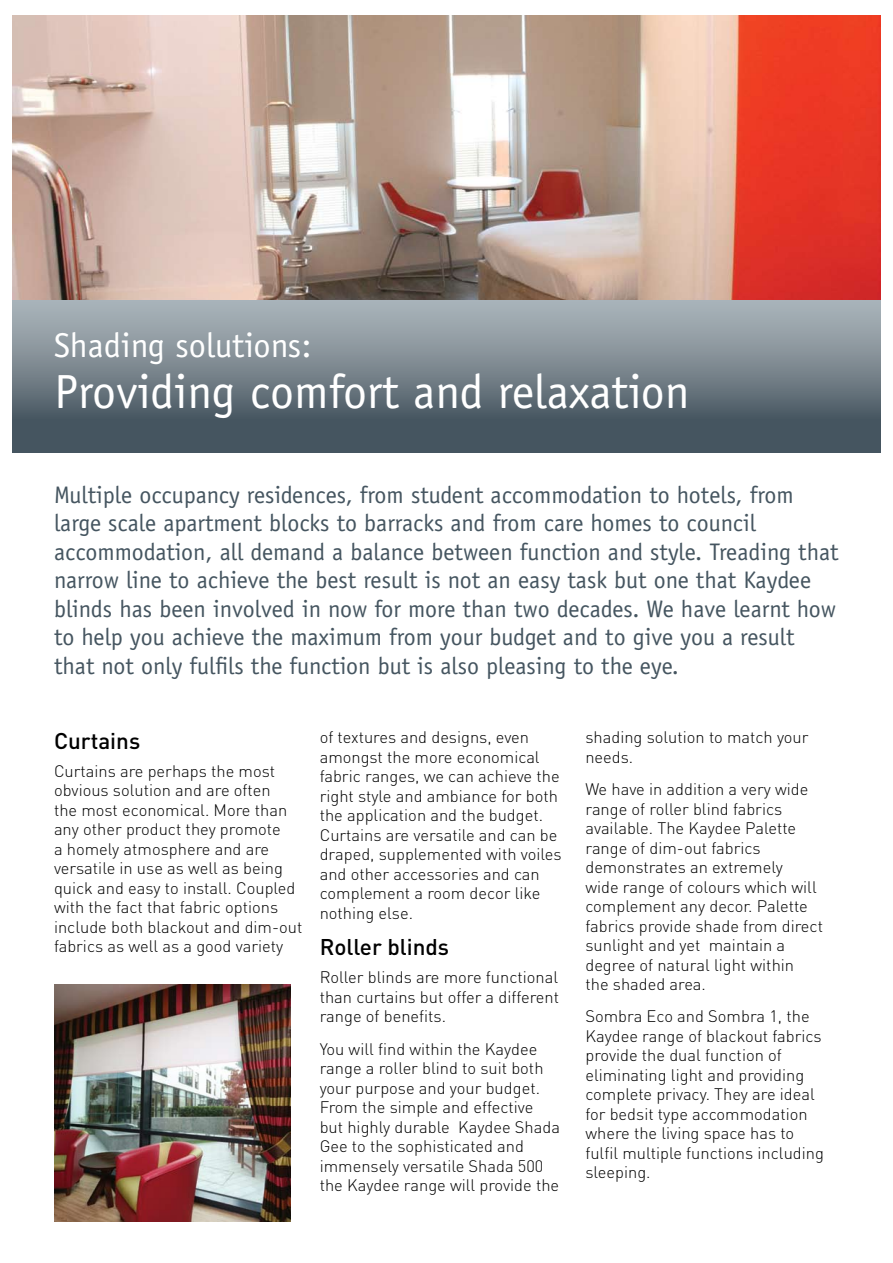
<style>
.page{position:relative;width:893px;height:1263px;background:#fff}
.page>*{position:absolute;margin:0;border:0;box-sizing:border-box;transform-origin:0 0}
.t1{font:48px "Officina Sans";color:#fff}
.t2{font:34.5px "Officina Sans";color:#fff}
.t3{font:24px/28.5px "Officina Sans";color:#455560}
.t4{font:500 22.5px "DIN";color:#000}
.t5{font:300 16.5px/19.5px "DIN";color:#000}
</style>
<div class="page">
<img style="left:13px;top:16px;width:867px;height:284px">
<img style="left:54px;top:984px;width:237px;height:237px">
<div style="left:13px;top:300px;width:867px;height:152px;background:linear-gradient(to bottom,#afb8bd,#384853)"></div>
<h2 class="t2" style="left:54px;top:325px;width:259px">Shading solutions:</h2>
<h1 class="t1" style="left:54px;top:363px;width:637px">Providing comfort and relaxation</h1>
<p class="t3" style="left:54px;top:480px;width:786px">Multiple occupancy residences, from student accommodation to hotels, from large scale apartment blocks to barracks and from care homes to council accommodation, all demand a balance between function and style. Treading that narrow line to achieve the best result is not an easy task but one that Kaydee blinds has been involved in now for more than two decades. We have learnt how to help you achieve the maximum from your budget and to give you a result that not only fulfils the function but is also pleasing to the eye.</p>
<h3 class="t4" style="left:54px;top:726px;width:88px">Curtains</h3>
<p class="t5" style="left:54px;top:761px;width:250px">Curtains are perhaps the most obvious solution and are often<br>the most economical. More than any other product they promote<br>a homely atmosphere and are versatile in use as well as being quick and easy to install. Coupled with the fact that fabric options include both blackout and dim-out fabrics as well as a good variety</p>
<p class="t5" style="left:320px;top:727px;width:243px">of textures and designs, even amongst the more economical fabric ranges, we can achieve the right style and ambiance for both the application and the budget.<br>Curtains are versatile and can be draped, supplemented with voiles and other accessories and can complement a room decor like nothing else.</p>
<h3 class="t4" style="left:320px;top:933px;width:131px">Roller blinds</h3>
<p class="t5" style="left:320px;top:967px;width:241px;text-align:justify">Roller blinds are more functional than curtains but offer a different range of benefits.</p>
<p class="t5" style="left:320px;top:1039px;width:242px">You will find within the Kaydee range a roller blind to suit both your purpose and your budget.<br>From the simple and effective but highly durable Kaydee Shada<br>Gee to the sophisticated and immensely versatile Shada 500 the Kaydee range will provide the</p>
<p class="t5" style="left:585px;top:727px;width:225px">shading solution to match your needs.</p>
<p class="t5" style="left:585px;top:779px;width:239px">We have in addition a very wide range of roller blind fabrics available. The Kaydee Palette range of dim-out fabrics demonstrates an extremely<br>wide range of colours which will complement any decor. Palette fabrics provide shade from direct sunlight and yet maintain a degree of natural light within<br>the shaded area.</p>
<p class="t5" style="left:585px;top:1006px;width:240px">Sombra Eco and Sombra 1, the<br>Kaydee range of blackout fabrics provide the dual function of eliminating light and providing complete privacy. They are ideal for bedsit type accommodation where the living space has to fulfil multiple functions including sleeping.</p>
</div>
